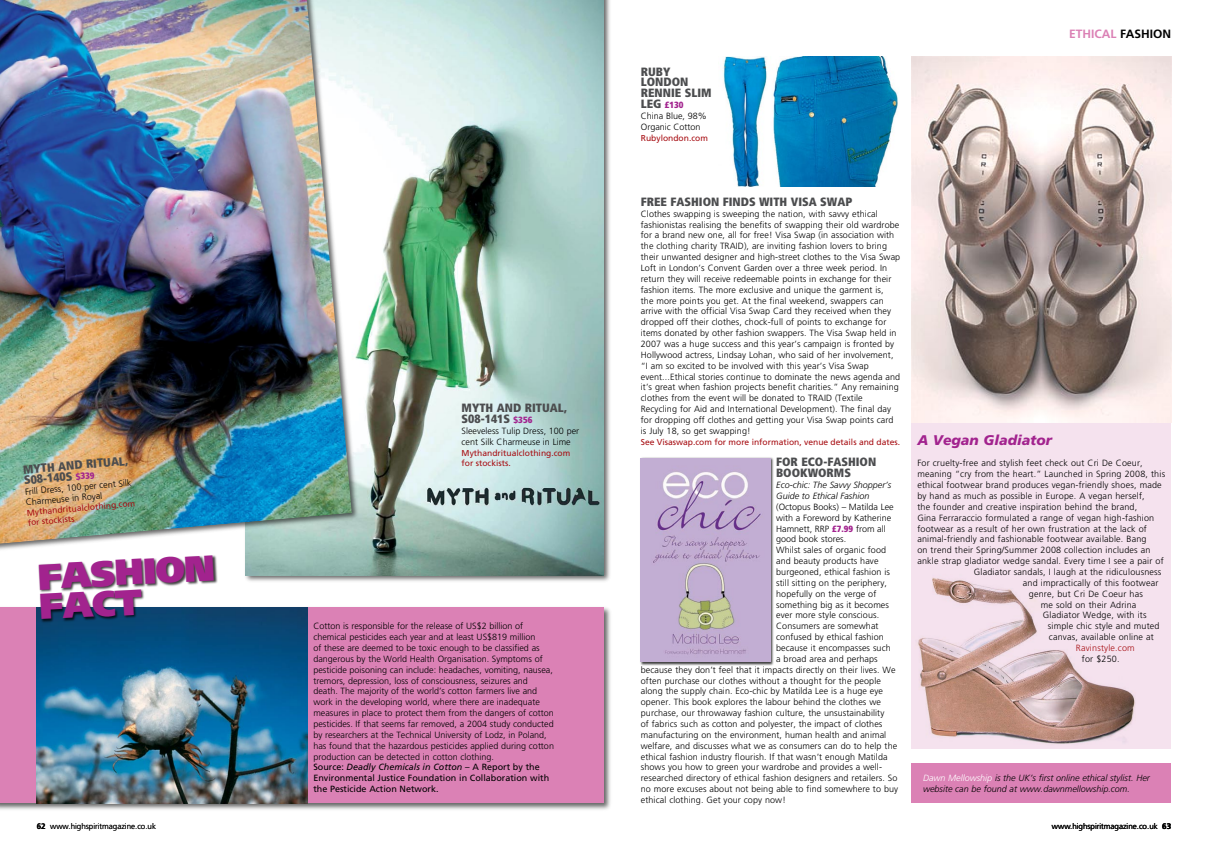
<style>
.page{position:relative;width:1208px;height:851px;background:#fff}
.page>*{position:absolute;margin:0;border:0;box-sizing:border-box;transform-origin:0 0}
.t1{font:900 36px/30px "Frutiger";color:#a2238e}
.t2{font:italic 900 14px "Frutiger";color:#a2238e}
.t3{font:900 condensed 12px/10.8px "Frutiger";color:#4c4d4f}
.t4{font:700 12px "Frutiger";color:#db81b5}
.t5{font:700 12px "Frutiger";color:#000}
.t6{font:300 9px/10.8px "Frutiger";letter-spacing:.01em;color:#000}
.t7{font:italic 300 9px/10.9px "Frutiger";color:#000}
.t8{font:300 9px "Frutiger";letter-spacing:.02em;color:#a70e13}
.t9{font:8.5px/10.9px "Frutiger";color:#a70e13}
.t10{font:300 8px "Frutiger";color:#000}
.s1{font-size:9px;color:#a2238e}
.s2{font-weight:700}
.s3{font-weight:400}
.s4{font-weight:400;font-style:italic}
.s5{font-weight:900;font-stretch:condensed;font-size:12px;color:#4c4d4f}
.s6{font-weight:900;font-stretch:condensed;color:#a2238e}
.s7{color:#fff}
</style>
<div class="page">
<div style="left:911px;top:57px;width:260px;height:691px;background:#f5e2ee"></div>
<div style="left:243px;top:0;width:369px;height:583px;background:#000;opacity:.6"></div>
<img style="left:245px;top:0;width:359px;height:575px">
<div style="left:0;top:0;width:359px;height:553px;background:#000;opacity:.6"></div>
<img style="left:0;top:0;width:352px;height:543px">
<div style="left:911px;top:763px;width:260px;height:39px;background:#db81b5"></div>
<div style="left:0;top:605px;width:612px;height:206px;background:#000;opacity:.6"></div>
<div style="left:0;top:607px;width:604px;height:195px;background:#db81b5"></div>
<img style="left:37px;top:607px;width:271px;height:195px">
<div style="left:38px;top:554px;width:180px;height:69px;background:#000;opacity:.75"></div>
<div style="left:639px;top:456px;width:135px;height:210px;background:#000;opacity:.75"></div>
<img style="left:641px;top:458px;width:129px;height:203px">
<img style="left:911px;top:57px;width:260px;height:365px">
<img style="left:723px;top:57px;width:175px;height:130px">
<img style="left:917px;top:578px;width:218px;height:166px">
<h3 class="t3" style="left:23px;top:464px;width:107px;line-height:10.5px;rotate:-5deg">MYTH AND RITUAL,<br>S08-140S <span class="s1">$339</span></h3>
<p class="t6" style="left:25px;top:486px;width:108px;line-height:10.5px;rotate:-5deg">Frill Dress, 100 per cent Silk<br>Charmeuse in Royal</p>
<p class="t9" style="left:26px;top:507px;width:110px;line-height:10.2px;rotate:-5deg">Mythandritualclothing.com for stockists</p>
<h1 class="t1" style="left:37px;top:561px;width:179px;rotate:-3deg">FASHION<br>FACT</h1>
<p class="t10" style="left:37px;top:821px;width:121px"><span class="s2">62</span> www.highspiritmagazine.co.uk</p>
<h3 class="t3" style="left:461px;top:402px;width:107px">MYTH AND RITUAL,<br>S08-141S <span class="s1">$356</span></h3>
<p class="t6" style="left:461px;top:425px;width:119px">Sleeveless Tulip Dress, 100 per cent Silk Charmeuse in Lime</p>
<p class="t9" style="left:461px;top:447px;width:110px">Mythandritualclothing.com for stockists.</p>
<p class="t6" style="left:313px;top:620px;width:242px">Cotton is responsible for the release of US$2 billion of chemical pesticides each year and at least US$819 million<br>of these are deemed to be toxic enough to be classified as dangerous by the World Health Organisation. Symptoms of pesticide poisoning can include: headaches, vomiting, nausea, tremors, depression, loss of consciousness, seizures and death. The majority of the world’s cotton farmers live and work in the developing world, where there are inadequate measures in place to protect them from the dangers of cotton pesticides. If that seems far removed, a 2004 study conducted by researchers at the Technical University of Lodz, in Poland, has found that the hazardous pesticides applied during cotton production can be detected in cotton clothing.<br><span class="s3">Source:</span> <span class="s4">Deadly Chemicals in Cotton</span> <span class="s3">– A Report by the Environmental Justice Foundation in Collaboration with the Pesticide Action Network.</span></p>
<h3 class="t3" style="left:641px;top:66px;width:71px">RUBY<br>LONDON<br>RENNIE SLIM</h3>
<p class="t6" style="left:641px;top:100px;width:68px"><span class="s5">LEG</span> <span class="s6">£130<br></span>China Blue, 98%<br>Organic Cotton</p>
<p class="t9" style="left:641px;top:132px;width:69px">Rubylondon.com</p>
<h3 class="t4" style="left:1069px;top:26px;width:15px">ETHICAL</h3>
<h3 class="t5" style="left:1120px;top:26px;width:15px">FASHION</h3>
<h3 class="t3" style="left:641px;top:196px;width:8px">FREE</h3>
<h3 class="t3" style="left:670px;top:196px;width:182px">FASHION FINDS WITH VISA SWAP</h3>
<p class="t6" style="left:641px;top:208px;width:261px">Clothes swapping is sweeping the nation, with savvy ethical fashionistas realising the benefits of swapping their old wardrobe for a brand new one, all for free! Visa Swap (in association with the clothing charity TRAID), are inviting fashion lovers to bring their unwanted designer and high-street clothes to the Visa Swap Loft in London’s Convent Garden over a three week period. In return they will receive redeemable points in exchange for their fashion items. The more exclusive and unique the garment is,<br>the more points you get. At the final weekend, swappers can arrive with the official Visa Swap Card they received when they dropped off their clothes, chock-full of points to exchange for items donated by other fashion swappers. The Visa Swap held in 2007 was a huge success and this year’s campaign is fronted by Hollywood actress, Lindsay Lohan, who said of her involvement, “I am so excited to be involved with this year’s Visa Swap event...Ethical stories continue to dominate the news agenda and it’s great when fashion projects benefit charities.” Any remaining clothes from the event will be donated to TRAID (Textile Recycling for Aid and International Development). The final day for dropping off clothes and getting your Visa Swap points card is July 18, so get swapping!</p>
<p class="t9" style="left:641px;top:436px;width:261px">See Visaswap.com for more information, venue details and dates.</p>
<h3 class="t3" style="left:776px;top:456px;width:102px">FOR ECO-FASHION<br>BOOKWORMS</h3>
<p class="t7" style="left:776px;top:479px;width:117px">Eco-chic: The Savvy Shopper’s<br>Guide to Ethical Fashion</p>
<p class="t6" style="left:776px;top:501px;width:119px">(Octopus Books) – Matilda Lee</p>
<p class="t6" style="left:776px;top:512px;width:117px">with a Foreword by Katherine</p>
<p class="t6" style="left:776px;top:523px;width:111px">Hamnett, RRP <span class="s6">£7.99</span> from all</p>
<p class="t6" style="left:776px;top:534px;width:72px">good book stores.</p>
<p class="t6" style="left:776px;top:544px;width:111px">Whilst sales of organic food</p>
<p class="t6" style="left:776px;top:555px;width:104px">and beauty products have</p>
<p class="t6" style="left:776px;top:566px;width:115px">burgeoned, ethical fashion is</p>
<p class="t6" style="left:776px;top:577px;width:112px">still sitting on the periphery,</p>
<p class="t6" style="left:776px;top:588px;width:102px">hopefully on the verge of</p>
<p class="t6" style="left:776px;top:599px;width:114px">something big as it becomes</p>
<p class="t6" style="left:776px;top:610px;width:105px">ever more style conscious.</p>
<p class="t6" style="left:776px;top:620px;width:104px">Consumers are somewhat</p>
<p class="t6" style="left:776px;top:631px;width:109px">confused by ethical fashion</p>
<p class="t6" style="left:776px;top:642px;width:116px">because it encompasses such</p>
<p class="t6" style="left:776px;top:653px;width:103px">a broad area and perhaps</p>
<p class="t6" style="left:641px;top:664px;width:256px">because they don’t feel that it impacts directly on their lives. We</p>
<p class="t6" style="left:641px;top:675px;width:242px">often purchase our clothes without a thought for the people</p>
<p class="t6" style="left:641px;top:685px;width:244px">along the supply chain. Eco-chic by Matilda Lee is a huge eye</p>
<p class="t6" style="left:641px;top:696px;width:242px">opener. This book explores the labour behind the clothes we</p>
<p class="t6" style="left:641px;top:707px;width:245px">purchase, our throwaway fashion culture, the unsustainability</p>
<p class="t6" style="left:641px;top:718px;width:243px">of fabrics such as cotton and polyester, the impact of clothes</p>
<p class="t6" style="left:641px;top:729px;width:247px">manufacturing on the environment, human health and animal</p>
<p class="t6" style="left:641px;top:740px;width:258px">welfare, and discusses what we as consumers can do to help the</p>
<p class="t6" style="left:641px;top:751px;width:248px">ethical fashion industry flourish. If that wasn’t enough Matilda</p>
<p class="t6" style="left:641px;top:761px;width:243px">shows you how to green your wardrobe and provides a well-</p>
<p class="t6" style="left:641px;top:772px;width:258px">researched directory of ethical fashion designers and retailers. So</p>
<p class="t6" style="left:641px;top:783px;width:259px">no more excuses about not being able to find somewhere to buy</p>
<p class="t6" style="left:641px;top:794px;width:146px">ethical clothing. Get your copy now!</p>
<h2 class="t2" style="left:917px;top:431px;width:136px">A Vegan Gladiator</h2>
<p class="t6" style="left:917px;top:458px;width:227px">For cruelty-free and stylish feet check out Cri De Coeur,</p>
<p class="t6" style="left:917px;top:468px;width:249px">meaning “cry from the heart.” Launched in Spring 2008, this</p>
<p class="t6" style="left:917px;top:479px;width:246px">ethical footwear brand produces vegan-friendly shoes, made</p>
<p class="t6" style="left:917px;top:490px;width:229px">by hand as much as possible in Europe. A vegan herself,</p>
<p class="t6" style="left:917px;top:501px;width:221px">the founder and creative inspiration behind the brand,</p>
<p class="t6" style="left:917px;top:512px;width:238px">Gina Ferraraccio formulated a range of vegan high-fashion</p>
<p class="t6" style="left:917px;top:523px;width:231px">footwear as a result of her own frustration at the lack of</p>
<p class="t6" style="left:917px;top:534px;width:231px">animal-friendly and fashionable footwear available. Bang</p>
<p class="t6" style="left:917px;top:544px;width:235px">on trend their Spring/Summer 2008 collection includes an</p>
<p class="t6" style="left:917px;top:555px;width:248px">ankle strap gladiator wedge sandal. Every time I see a pair of</p>
<p class="t6" style="left:974px;top:566px;width:189px">Gladiator sandals, I laugh at the ridiculousness</p>
<p class="t6" style="left:1023px;top:577px;width:137px">and impractically of this footwear</p>
<p class="t6" style="left:1029px;top:588px;width:115px">genre, but Cri De Coeur has</p>
<p class="t6" style="left:1041px;top:599px;width:97px">me sold on their Adrina</p>
<p class="t6" style="left:1043px;top:610px;width:105px">Gladiator Wedge, with its</p>
<p class="t6" style="left:1048px;top:620px;width:113px">simple chic style and muted</p>
<p class="t6" style="left:1049px;top:631px;width:106px">canvas, available online at</p>
<p class="t8" style="left:1076px;top:642px;width:60px">Ravinstyle.com</p>
<p class="t6" style="left:1082px;top:653px;width:39px">for $250.</p>
<p class="t7" style="left:923px;top:772px;width:228px"><span class="s7">Dawn Mellowship</span> is the UK’s first online ethical stylist. Her website can be found at www.dawnmellowship.com.</p>
<p class="t10" style="left:1052px;top:821px;width:121px">www.highspiritmagazine.co.uk <span class="s2">63</span></p>
</div>
